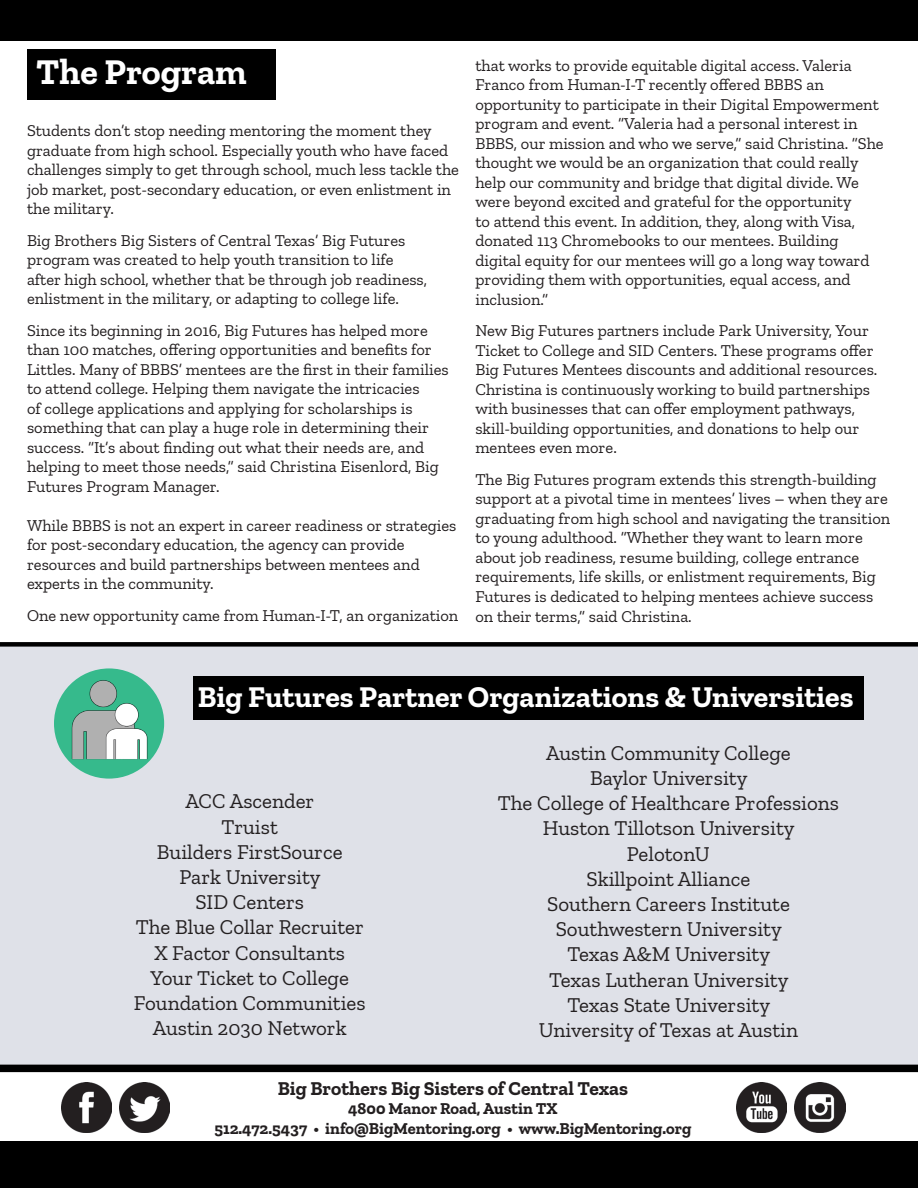
<style>
.page{position:relative;width:918px;height:1188px;background:#fff}
.page>*{position:absolute;margin:0;border:0;box-sizing:border-box;transform-origin:0 0}
.t1{font:700 36px "Zilla Slab";color:#fff}
.t2{font:700 30px "Zilla Slab";color:#fff}
.t3{font:21px "Zilla Slab";color:#231f20}
.t4{font:700 19.5px "Zilla Slab";color:#231f20}
.t5{font:16.5px/19.5px "Zilla Slab";color:#231f20}
.t6{font:700 16.5px "Zilla Slab";color:#231f20}
</style>
<div class="page">
<div style="left:0;top:647px;width:918px;height:418px;background:#dfe1e8"></div>
<div style="left:0;top:0;width:918px;height:40px;background:#000"></div>
<div style="left:0;top:1142px;width:918px;height:46px;background:#000"></div>
<div style="left:0;top:1065px;width:918px;height:7px;background:#000"></div>
<img style="left:119px;top:1082px;width:50px;height:50px">
<img style="left:61px;top:1082px;width:50px;height:50px">
<img style="left:737px;top:1082px;width:50px;height:50px">
<img style="left:795px;top:1082px;width:50px;height:51px">
<div style="left:0;top:642px;width:918px;height:5px;background:#000"></div>
<div style="left:193px;top:676px;width:671px;height:44px;background:#000"></div>
<div style="left:27px;top:49px;width:249px;height:50px;background:#000"></div>
<div style="left:54px;top:668px;width:110px;height:111px;background:#36ba8c;border-radius:50%"></div>
<img style="left:66px;top:674px;width:89px;height:90px">
<p class="t1" style="left:36px;top:51px;width:212px">The Program</p>
<p class="t5" style="left:27px;top:121px;width:434px">Students don’t stop needing mentoring the moment they graduate from high school. Especially youth who have faced challenges simply to get through school, much less tackle the job market, post-secondary education, or even enlistment in the military.</p>
<p class="t5" style="left:27px;top:230px;width:402px">Big Brothers Big Sisters of Central Texas’ Big Futures program was created to help youth transition to life after high school, whether that be through job readiness, enlistment in the military, or adapting to college life.</p>
<p class="t5" style="left:27px;top:320px;width:423px">Since its beginning in 2016, Big Futures has helped more than 100 matches, offering opportunities and benefits for Littles. Many of BBBS’ mentees are the first in their families to attend college. Helping them navigate the intricacies<br>of college applications and applying for scholarships is something that can play a huge role in determining their success. “It’s about finding out what their needs are, and helping to meet those needs,” said Christina Eisenlord, Big Futures Program Manager.</p>
<p class="t5" style="left:27px;top:515px;width:431px">While BBBS is not an expert in career readiness or strategies for post-secondary education, the agency can provide resources and build partnerships between mentees and experts in the community.</p>
<p class="t5" style="left:27px;top:605px;width:433px">One new opportunity came from Human-I-T, an organization</p>
<p class="t5" style="left:475px;top:56px;width:410px">that works to provide equitable digital access. Valeria Franco from Human-I-T recently offered BBBS an opportunity to participate in their Digital Empowerment program and event. “Valeria had a personal interest in BBBS, our mission and who we serve,” said Christina. “She thought we would be an organization that could really help our community and bridge that digital divide. We were beyond excited and grateful for the opportunity<br>to attend this event. In addition, they, along with Visa, donated 113 Chromebooks to our mentees. Building digital equity for our mentees will go a long way toward providing them with opportunities, equal access, and inclusion.“</p>
<p class="t5" style="left:475px;top:321px;width:404px">New Big Futures partners include Park University, Your Ticket to College and SID Centers. These programs offer Big Futures Mentees discounts and additional resources.<br>Christina is continuously working to build partnerships with businesses that can offer employment pathways, skill-building opportunities, and donations to help our mentees even more.</p>
<p class="t5" style="left:475px;top:470px;width:416px">The Big Futures program extends this strength-building support at a pivotal time in mentees’ lives – when they are graduating from high school and navigating the transition to young adulthood. “Whether they want to learn more about job readiness, resume building, college entrance requirements, life skills, or enlistment requirements, Big Futures is dedicated to helping mentees achieve success on their terms,” said Christina.</p>
<p class="t2" style="left:198px;top:680px;width:657px">Big Futures Partner Organizations &amp; Universities</p>
<p class="t3" style="left:546px;top:741px;width:246px">Austin Community College</p>
<p class="t3" style="left:590px;top:766px;width:159px">Baylor University</p>
<p class="t3" style="left:498px;top:792px;width:343px">The College of Healthcare Professions</p>
<p class="t3" style="left:543px;top:817px;width:253px">Huston Tillotson University</p>
<p class="t3" style="left:627px;top:842px;width:85px">PelotonU</p>
<p class="t3" style="left:587px;top:867px;width:165px">Skillpoint Alliance</p>
<p class="t3" style="left:547px;top:892px;width:244px">Southern Careers Institute</p>
<p class="t3" style="left:556px;top:918px;width:227px">Southwestern University</p>
<p class="t3" style="left:567px;top:943px;width:204px">Texas A&amp;M University</p>
<p class="t3" style="left:549px;top:968px;width:241px">Texas Lutheran University</p>
<p class="t3" style="left:567px;top:993px;width:204px">Texas State University</p>
<p class="t3" style="left:539px;top:1018px;width:261px">University of Texas at Austin</p>
<p class="t3" style="left:185px;top:790px;width:130px">ACC Ascender</p>
<p class="t3" style="left:222px;top:815px;width:58px">Truist</p>
<p class="t3" style="left:157px;top:840px;width:187px">Builders FirstSource</p>
<p class="t3" style="left:179px;top:865px;width:143px">Park University</p>
<p class="t3" style="left:195px;top:891px;width:110px">SID Centers</p>
<p class="t3" style="left:136px;top:916px;width:230px">The Blue Collar Recruiter</p>
<p class="t3" style="left:154px;top:941px;width:192px">X Factor Consultants</p>
<p class="t3" style="left:151px;top:966px;width:200px">Your Ticket to College</p>
<p class="t3" style="left:134px;top:991px;width:233px">Foundation Communities</p>
<p class="t3" style="left:153px;top:1017px;width:195px">Austin 2030 Network</p>
<p class="t4" style="left:278px;top:1077px;width:352px">Big Brothers Big Sisters of Central Texas</p>
<p class="t6" style="left:348px;top:1099px;width:211px">4800 Manor Road, Austin TX</p>
<p class="t6" style="left:214px;top:1119px;width:478px">512.472.5437 • info@BigMentoring.org • www.BigMentoring.org</p>
</div>
